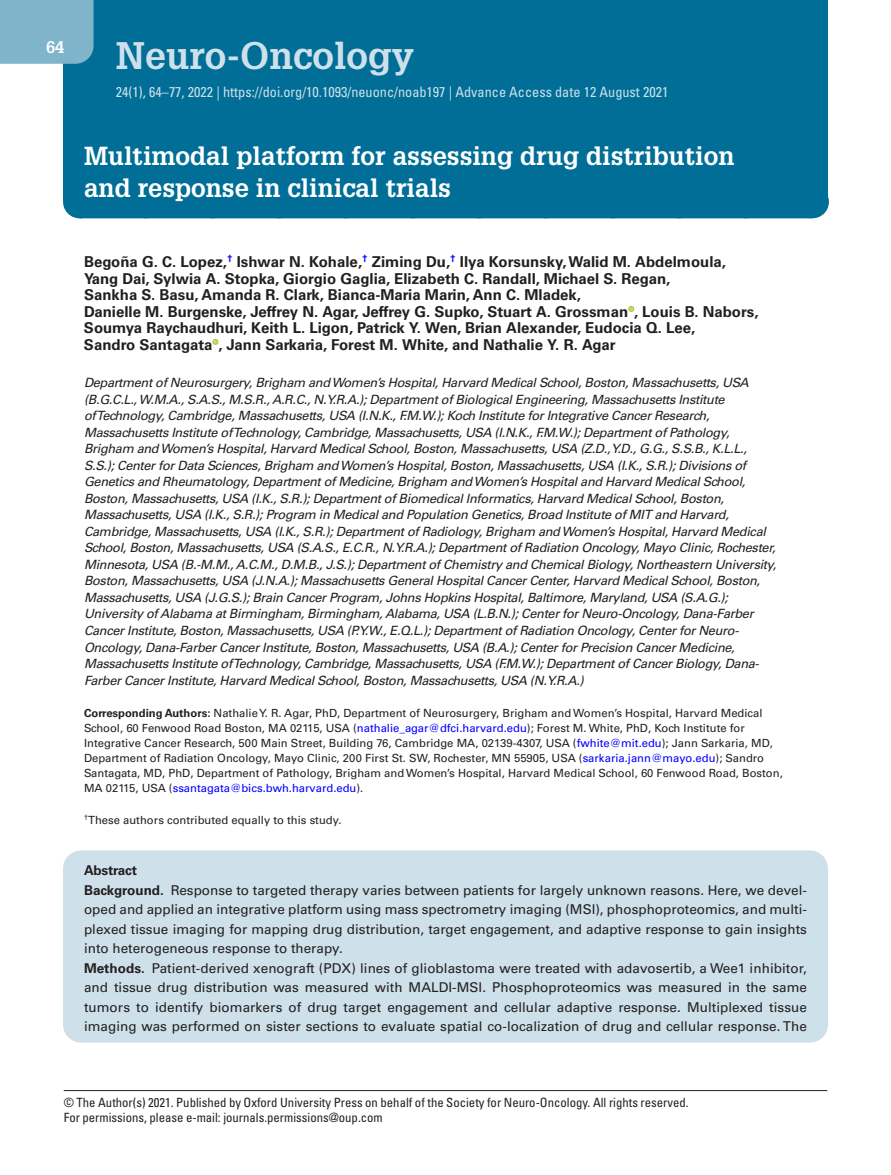
<style>
.page{position:relative;width:891px;height:1175px;background:#fff}
.page>*{position:absolute;margin:0;border:0;box-sizing:border-box;transform-origin:0 0}
.t1{font:700 37.5px "Glypha LT Std";color:#cee0ea}
.t2{font:700 25.5px/31.5px "Glypha LT Std";color:#fff}
.t3{font:700 16.5px "Glypha LT Std";color:#fff}
.t4{font:700 15px/16.5px "Univers LT Std";color:#231f20}
.t5{font:condensed 14.25px "Univers LT Std";color:#cee0ea}
.t6{font:13.5px/19.5px "Univers LT Std";letter-spacing:.005em;color:#231f20}
.t7{font:italic 12.75px/16.5px "Univers LT Std";letter-spacing:-.025em;color:#231f20}
.t8{font:condensed 12.75px/15px "Univers LT Std";color:#231f20}
.t9{font:11.25px/15px "Univers LT Std";color:#231f20}
.s1{font-weight:700}
.s2{color:#00f}
</style>
<div class="page">
<div style="left:63px;top:0;width:765px;height:166px;background:#006e96"></div>
<div style="left:0;top:0;width:94px;height:64px;background:#7fb4ca"></div>
<div style="left:63px;top:850px;width:765px;height:192px;background:#cee0ea;border-radius:18px"></div>
<hr style="left:64px;top:1090px;width:763px;height:1px;background:#231f20">
<div style="left:63px;top:161px;width:765px;height:39px;background:#006e96"></div>
<div style="left:80px;top:185px;width:732px;height:33px;background:#006e96"></div>
<hr style="left:812px;top:185px;width:1px;height:33px;background:#006e96">
<svg style="left:628px;top:306px;width:6px;height:6px"></svg>
<svg style="left:213px;top:339px;width:6px;height:6px"></svg>
<p class="t3" style="left:46px;top:37px;width:20px">64</p>
<h1 class="t1" style="left:116px;top:32px;width:299px">Neuro-Oncology</h1>
<p class="t5" style="left:116px;top:83px;width:554px">24(1), 64–77, 2022 | https://doi.org/10.1093/neuonc/noab197 | Advance Access date 12 August 2021</p>
<h2 class="t2" style="left:84px;top:140px;width:652px">Multimodal platform for assessing drug distribution and response in clinical trials</h2>
<p class="t4" style="left:84px;top:254px;width:676px">Begoña G. C. Lopez,<sup>†</sup> Ishwar N. Kohale,<sup>†</sup> Ziming Du,<sup>†</sup> Ilya Korsunsky, Walid M. Abdelmoula, Yang Dai, Sylwia A. Stopka, Giorgio Gaglia, Elizabeth C. Randall, Michael S. Regan,<br>Sankha S. Basu, Amanda R. Clark, Bianca-Maria Marin, Ann C. Mladek,<br>Danielle M. Burgenske, Jeffrey N. Agar, Jeffrey G. Supko, Stuart A. Grossman , Louis B. Nabors, Soumya Raychaudhuri, Keith L. Ligon, Patrick Y. Wen, Brian Alexander, Eudocia Q. Lee,<br>Sandro Santagata , Jann Sarkaria, Forest M. White, and Nathalie Y. R. Agar</p>
<p class="t7" style="left:84px;top:375px;width:694px">Department of Neurosurgery, Brigham and Women’s Hospital, Harvard Medical School, Boston, Massachusetts, USA (B.G.C.L., W.M.A., S.A.S., M.S.R., A.R.C., N.Y.R.A.); Department of Biological Engineering, Massachusetts Institute<br>of Technology, Cambridge, Massachusetts, USA (I.N.K., F.M.W.); Koch Institute for Integrative Cancer Research, Massachusetts Institute of Technology, Cambridge, Massachusetts, USA (I.N.K., F.M.W.); Department of Pathology, Brigham and Women’s Hospital, Harvard Medical School, Boston, Massachusetts, USA (Z.D., Y.D., G.G., S.S.B., K.L.L., S.S.); Center for Data Sciences, Brigham and Women’s Hospital, Boston, Massachusetts, USA (I.K., S.R.); Divisions of Genetics and Rheumatology, Department of Medicine, Brigham and Women’s Hospital and Harvard Medical School, Boston, Massachusetts, USA (I.K., S.R.); Department of Biomedical Informatics, Harvard Medical School, Boston, Massachusetts, USA (I.K., S.R.); Program in Medical and Population Genetics, Broad Institute of MIT and Harvard, Cambridge, Massachusetts, USA (I.K., S.R.); Department of Radiology, Brigham and Women’s Hospital, Harvard Medical School, Boston, Massachusetts, USA (S.A.S., E.C.R., N.Y.R.A.); Department of Radiation Oncology, Mayo Clinic, Rochester, Minnesota, USA (B.-M.M., A.C.M., D.M.B., J.S.); Department of Chemistry and Chemical Biology, Northeastern University, Boston, Massachusetts, USA (J.N.A.); Massachusetts General Hospital Cancer Center, Harvard Medical School, Boston, Massachusetts, USA (J.G.S.); Brain Cancer Program, Johns Hopkins Hospital, Baltimore, Maryland, USA (S.A.G.); University of Alabama at Birmingham, Birmingham, Alabama, USA (L.B.N.); Center for Neuro-Oncology, Dana-Farber Cancer Institute, Boston, Massachusetts, USA (P.Y.W., E.Q.L.); Department of Radiation Oncology, Center for Neuro-Oncology, Dana-Farber Cancer Institute, Boston, Massachusetts, USA (B.A.); Center for Precision Cancer Medicine, Massachusetts Institute of Technology, Cambridge, Massachusetts, USA (F.M.W.); Department of Cancer Biology, Dana-Farber Cancer Institute, Harvard Medical School, Boston, Massachusetts, USA (N.Y.R.A.)</p>
<p class="t9" style="left:84px;top:705px;width:700px"><span class="s1">Corresponding Authors:</span> Nathalie Y. R. Agar, PhD, Department of Neurosurgery, Brigham and Women’s Hospital, Harvard Medical School, 60 Fenwood Road Boston, MA 02115, USA (<span class="s2">nathalie_agar@dfci.harvard.edu</span>); Forest M. White, PhD, Koch Institute for Integrative Cancer Research, 500 Main Street, Building 76, Cambridge MA, 02139-4307, USA (<span class="s2">fwhite@mit.edu</span>); Jann Sarkaria, MD, Department of Radiation Oncology, Mayo Clinic, 200 First St. SW, Rochester, MN 55905, USA (<span class="s2">sarkaria.jann@mayo.edu</span>); Sandro Santagata, MD, PhD, Department of Pathology, Brigham and Women’s Hospital, Harvard Medical School, 60 Fenwood Road, Boston, MA 02115, USA (<span class="s2">ssantagata@bics.bwh.harvard.edu</span>).</p>
<p class="t9" style="left:84px;top:812px;width:259px"><sup>†</sup>These authors contributed equally to this study.</p>
<p class="t6" style="left:84px;top:860px;width:725px"><span class="s1">Abstract<br>Background.</span> Response to targeted therapy varies between patients for largely unknown reasons. Here, we devel&shy;oped and applied an integrative platform using mass spectrometry imaging (MSI), phosphoproteomics, and multi&shy;plexed tissue imaging for mapping drug distribution, target engagement, and adaptive response to gain insights into heterogeneous response to therapy.<br><span class="s1">Methods.</span> Patient-derived xenograft (PDX) lines of glioblastoma were treated with adavosertib, a Wee1 inhibitor, and tissue drug distribution was measured with MALDI-MSI. Phosphoproteomics was measured in the same tumors to identify biomarkers of drug target engagement and cellular adaptive response. Multiplexed tissue imaging was performed on sister sections to evaluate spatial co-localization of drug and cellular response. The</p>
<p class="t8" style="left:64px;top:1095px;width:626px">© The Author(s) 2021. Published by Oxford University Press on behalf of the Society for Neuro-Oncology. All rights reserved.<br>For permissions, please e-mail: journals.permissions@oup.com</p>
</div>
